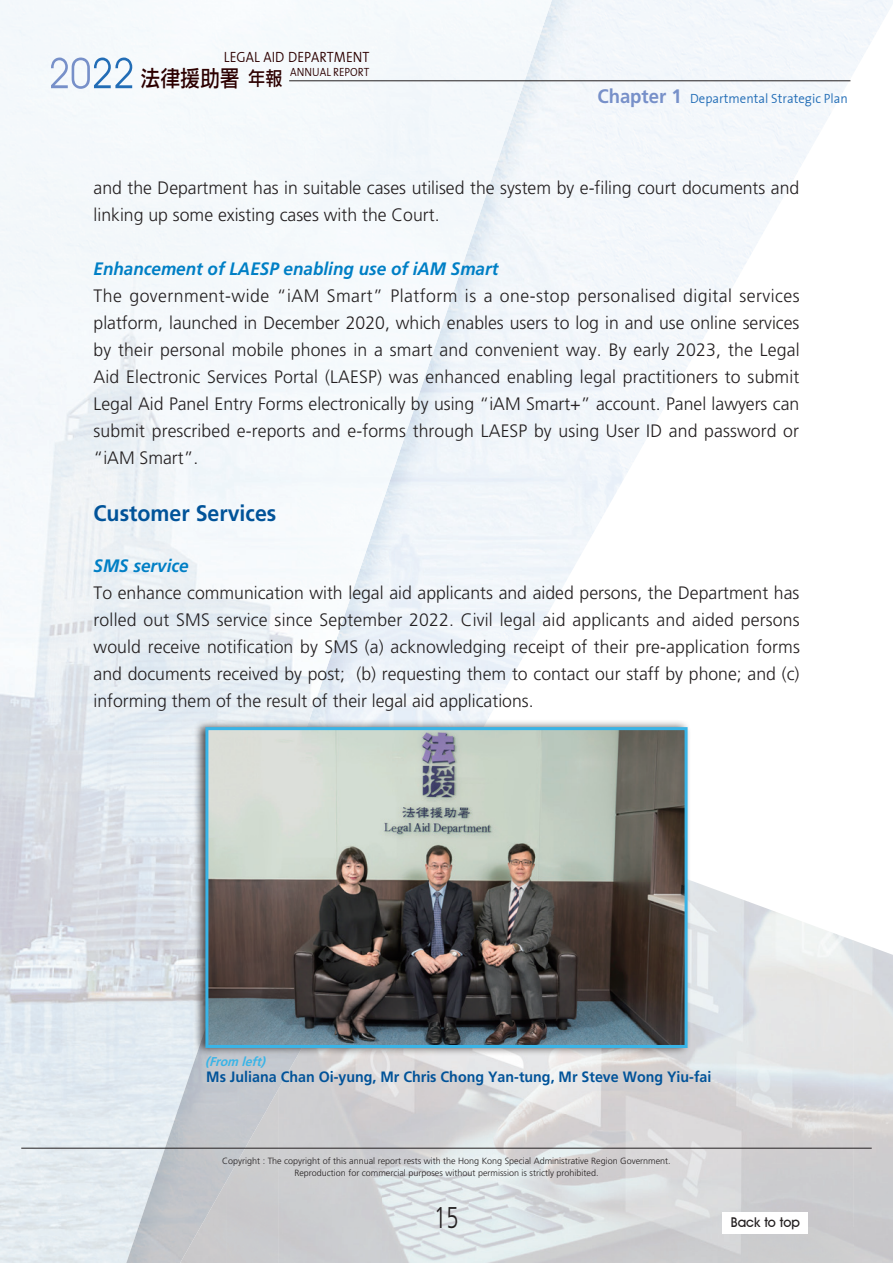
<style>
.page{position:relative;width:893px;height:1263px;background:#fff}
.page>*{position:absolute;margin:0;border:0;box-sizing:border-box;transform-origin:0 0}
.t1{font:300 30px "Frutiger LT Std";color:#231f20;scale:.73 1}
.t2{font:700 22.5px "Frutiger LT Std";color:#015399;scale:.95 1}
.t3{font:22.5px "DF Li Hei Md WIN BF";color:#2c0000;scale:.88 1}
.t4{font:19.5px "DF Li Hei Md WIN BF";color:#2c0000;scale:.88 1}
.t5{font:300 18px/27px "Frutiger LT Std";color:#231f20;text-align:justify}
.t6{font:italic 700 18px "Frutiger LT Std";color:#007fc5;scale:.95 1}
.t7{font:700 15px "Frutiger LT Std";color:#015399;scale:.95 1}
.t8{font:15px "The Sans Semi Light Caps";color:#2c0000;scale:.9 1}
.t9{font:300 13.5px "The Sans";color:#226db6;scale:.95 1}
.t10{font:500 13.5px "Avant Garde IT Cby BT";color:#231f20}
.t11{font:italic 700 12.75px "Frutiger LT Std";color:#39b4e7;scale:.95 1}
.t12{font:12px "The Sans Semi Light Caps";color:#2c0000;scale:.9 1}
.t13{font:300 9px/12px "Frutiger LT Std";color:#231f20;text-align:center}
.s1{font-family:"Frutiger LT Std";font-weight:700;font-size:19.5px;color:#7790c9}
</style>
<div class="page">
<div style="left:0;top:0;width:505px;height:308px;background:#f4f8fb"></div>
<img style="left:504px;top:0;width:52px;height:142px">
<img style="left:0;top:307px;width:297px;height:641px">
<img style="left:297px;top:307px;width:151px;height:161px">
<img style="left:297px;top:468px;width:97px;height:160px">
<img style="left:297px;top:628px;width:43px;height:91px">
<img style="left:0;top:948px;width:178px;height:315px">
<img style="left:592px;top:881px;width:157px;height:382px">
<img style="left:383px;top:1056px;width:209px;height:207px">
<img style="left:331px;top:1056px;width:52px;height:207px">
<img style="left:178px;top:897px;width:162px;height:213px">
<img style="left:124px;top:1109px;width:54px;height:154px">
<img style="left:178px;top:1110px;width:89px;height:106px">
<img style="left:178px;top:1216px;width:29px;height:47px">
<svg style="left:51px;top:58px;width:81px;height:31px"></svg>
<hr style="left:289px;top:80px;width:561px;height:1px;background:#231f20">
<hr style="left:21px;top:1148px;width:851px;height:1px;background:#231f20">
<div style="left:723px;top:1212px;width:85px;height:21px;background:#fff"></div>
<div style="left:193px;top:719px;width:498px;height:337px;background:#231f20;opacity:.75"></div>
<img style="left:209px;top:731px;width:475px;height:313px">
<div style="left:205px;top:727px;width:483px;height:321px;border:3px solid #39b4e7"></div>
<p class="t8" style="left:224px;top:44px;width:163px">LEGAL AID DEPARTMENT</p>
<p class="t3" style="left:141px;top:67px;width:114px">法律援助署</p>
<p class="t12" style="left:290px;top:62px;width:89px">ANNUAL REPORT</p>
<p class="t4" style="left:248px;top:68px;width:41px">年報</p>
<p class="t9" style="left:597px;top:87px;width:265px"><span class="s1">Chapter 1</span> Departmental Strategic Plan</p>
<p class="t5" style="left:94px;top:174px;width:707px">and the Department has in suitable cases utilised the system by e-filing court documents and linking up some existing cases with the Court.</p>
<p class="t6" style="left:94px;top:258px;width:428px">Enhancement of LAESP enabling use of iAM Smart</p>
<p class="t5" style="left:94px;top:282px;width:708px">The government-wide “iAM Smart” Platform is a one-stop personalised digital services platform, launched in December 2020, which enables users to log in and use online services by their personal mobile phones in a smart and convenient way. By early 2023, the Legal Aid Electronic Services Portal (LAESP) was enhanced enabling legal practitioners to submit Legal Aid Panel Entry Forms electronically by using “iAM Smart+” account. Panel lawyers can submit prescribed e-reports and e-forms through LAESP by using User ID and password or “iAM Smart”.</p>
<p class="t2" style="left:94px;top:500px;width:194px">Customer Services</p>
<p class="t6" style="left:94px;top:555px;width:102px">SMS service</p>
<p class="t5" style="left:94px;top:579px;width:708px">To enhance communication with legal aid applicants and aided persons, the Department has rolled out SMS service since September 2022. Civil legal aid applicants and aided persons would receive notification by SMS (a) acknowledging receipt of their pre-application forms and documents received by post; (b) requesting them to contact our staff by phone; and (c) informing them of the result of their legal aid applications.</p>
<p class="t11" style="left:205px;top:1054px;width:69px">(From left)</p>
<p class="t7" style="left:206px;top:1068px;width:533px">Ms Juliana Chan Oi-yung, Mr Chris Chong Yan-tung, Mr Steve Wong Yiu-fai</p>
<p class="t13" style="left:222px;top:1155px;width:450px">Copyright : The copyright of this annual report rests with the Hong Kong Special Administrative Region Government.<br>Reproduction for commercial purposes without permission is strictly prohibited.</p>
<h1 class="t1" style="left:434px;top:1201px;width:35px">15</h1>
<p class="t10" style="left:731px;top:1214px;width:71px">Back to top</p>
</div>
